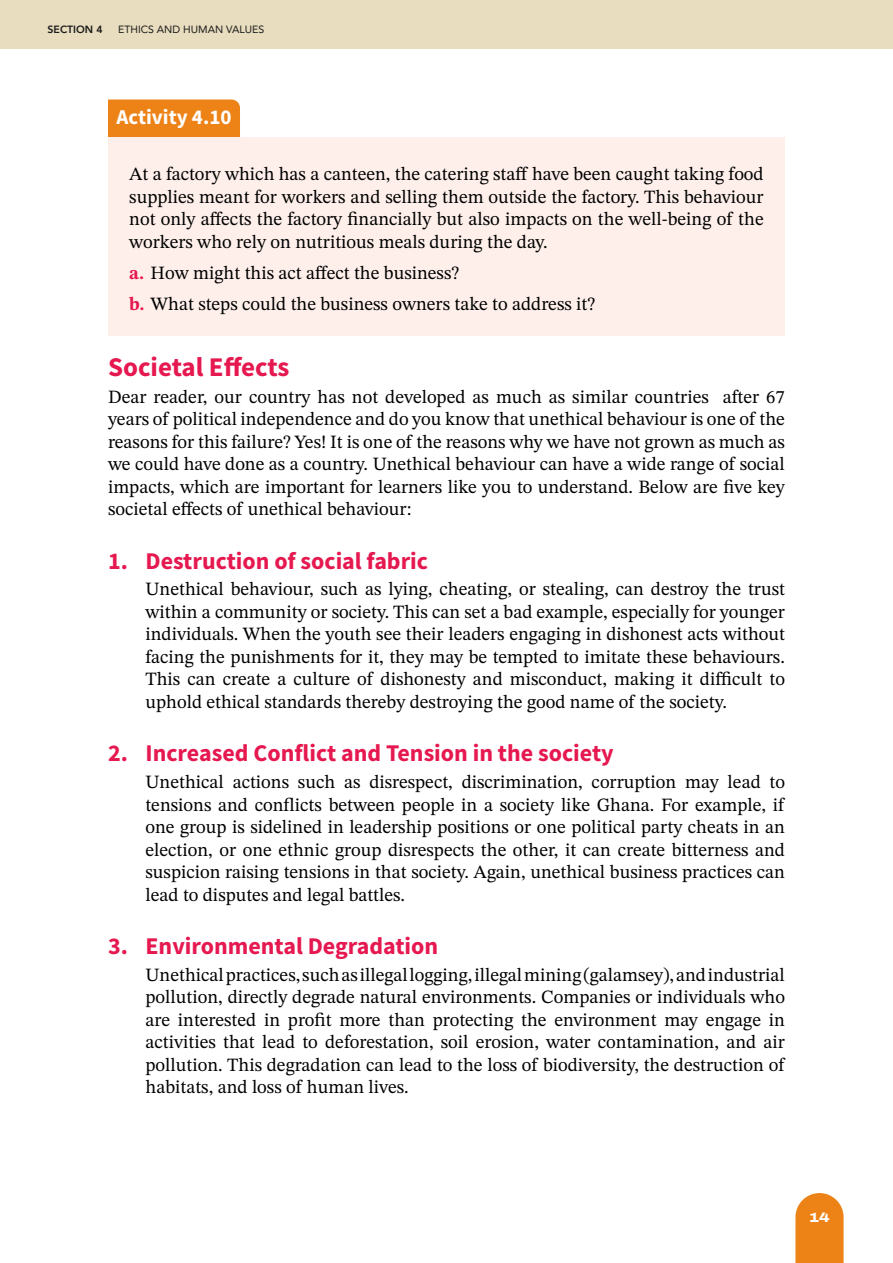
<style>
.page{position:relative;width:893px;height:1263px;background:#fff}
.page>*{position:absolute;margin:0;border:0;box-sizing:border-box;transform-origin:0 0}
.t1{font:700 27px "Source Sans Pro";color:#e61850}
.t2{font:700 24px "Source Sans Pro";color:#e61850}
.t3{font:700 21px "Source Sans Pro";color:#fff}
.t4{font:18.75px/22.5px "STIX Two Text";color:#000;text-align:justify}
.t5{font:800 13.5px "Archivo Expanded";color:#fff}
.t6{font:10.5px "Avenir";color:#1a1a1a}
.t7{font:800 10.5px "Avenir";color:#1a1a1a}
.s1{font-weight:700;color:#e61850}
</style>
<div class="page">
<div style="left:0;top:0;width:893px;height:49px;background:#e8ddbf"></div>
<svg style="left:795px;top:1193px;width:49px;height:70px;background:#ee8d2c"></svg>
<div style="left:108px;top:99px;width:132px;height:38px;background:#ed8217"></div>
<div style="left:108px;top:137px;width:677px;height:136px;background:#feefea"></div>
<div style="left:108px;top:266px;width:677px;height:69px;background:#feefea"></div>
<p class="t7" style="left:48px;top:21px;width:57px">SECTION 4</p>
<p class="t6" style="left:118px;top:21px;width:147px">ETHICS AND HUMAN VALUES</p>
<p class="t3" style="left:117px;top:103px;width:116px">Activity 4.10</p>
<p class="t4" style="left:129px;top:163px;width:636px">At a factory which has a canteen, the catering staff have been caught taking food supplies meant for workers and selling them outside the factory. This behaviour not only affects the factory financially but also impacts on the well-being of the workers who rely on nutritious meals during the day.</p>
<p class="t4" style="left:129px;top:257px;width:467px;line-height:31px"><span class="s1">a.</span> How might this act affect the business?<br><span class="s1">b.</span> What steps could the business owners take to address it?</p>
<h1 class="t1" style="left:108px;top:349px;width:183px">Societal Effects</h1>
<p class="t4" style="left:108px;top:385px;width:678px">Dear reader, our country has not developed as much as similar countries after 67 years of political independence and do you know that unethical behaviour is one of the reasons for this failure? Yes! It is one of the reasons why we have not grown as much as we could have done as a country. Unethical behaviour can have a wide range of social impacts, which are important for learners like you to understand. Below are five key societal effects of unethical behaviour:</p>
<p class="t2" style="left:108px;top:544px;width:322px">1. Destruction of social fabric</p>
<p class="t4" style="left:146px;top:578px;width:641px">Unethical behaviour, such as lying, cheating, or stealing, can destroy the trust within a community or society. This can set a bad example, especially for younger individuals. When the youth see their leaders engaging in dishonest acts without facing the punishments for it, they may be tempted to imitate these behaviours.<br>This can create a culture of dishonesty and misconduct, making it difficult to uphold ethical standards thereby destroying the good name of the society.</p>
<p class="t2" style="left:108px;top:737px;width:507px">2. Increased Conflict and Tension in the society</p>
<p class="t4" style="left:146px;top:770px;width:641px">Unethical actions such as disrespect, discrimination, corruption may lead to tensions and conflicts between people in a society like Ghana. For example, if one group is sidelined in leadership positions or one political party cheats in an election, or one ethnic group disrespects the other, it can create bitterness and suspicion raising tensions in that society. Again, unethical business practices can lead to disputes and legal battles.</p>
<p class="t2" style="left:108px;top:930px;width:332px">3. Environmental Degradation</p>
<p class="t4" style="left:146px;top:963px;width:641px">Unethical practices, such as illegal logging, illegal mining (galamsey), and industrial pollution, directly degrade natural environments. Companies or individuals who are interested in profit more than protecting the environment may engage in activities that lead to deforestation, soil erosion, water contamination, and air pollution. This degradation can lead to the loss of biodiversity, the destruction of habitats, and loss of human lives.</p>
<p class="t5" style="left:809px;top:1207px;width:22px">14</p>
</div>
